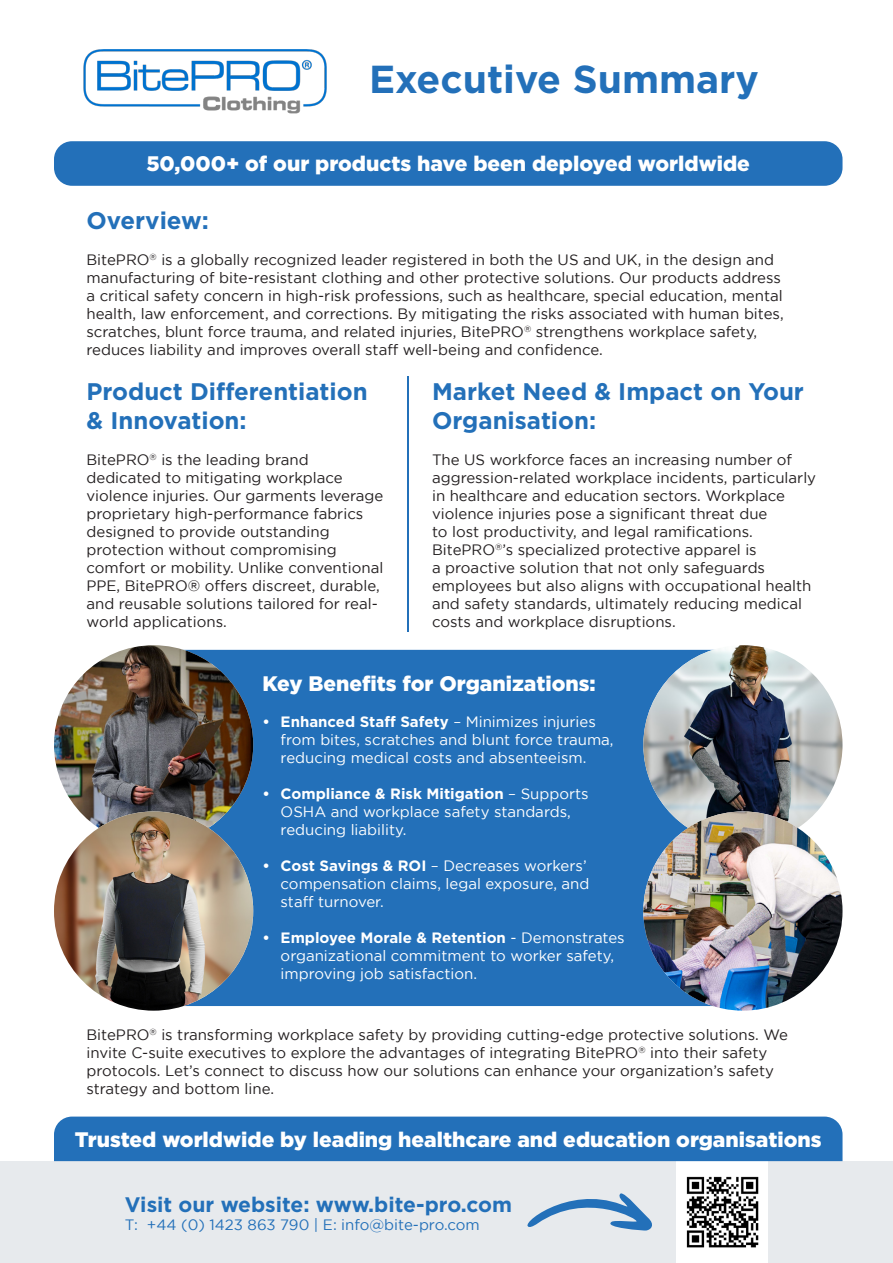
<style>
.page{position:relative;width:893px;height:1263px;background:#fff}
.page>*{position:absolute;margin:0;border:0;box-sizing:border-box;transform-origin:0 0}
.Paragraph_Style_1{font:700 39px "Gotham";color:#2370b9}
.Paragraph_Style_1-2{font:700 24px/28.8px "Gotham";color:#2370b9}
.Paragraph_Style_1-3{font:900 21px "Gotham";color:#fff}
.Paragraph_Style_1-4{font:700 21px "Gotham";color:#2370b9}
.Paragraph_Style_1-5{font:15px/18px "Gotham";color:#231f20}
.t1{font:15px/18px "Gotham";color:#fff}
.Paragraph_Style_1-6{font:15px "Gotham";color:#2370b9}
.s1{font-weight:700}
</style>
<div class="page">
<div style="left:54px;top:141px;width:788px;height:45px;background:#2370b9;border-radius:18px"></div>
<img style="left:83px;top:49px;width:244px;height:65px">
<div style="left:150px;top:650px;width:593px;height:356px;background:#2370b9;border-radius:18px"></div>
<div style="left:0;top:1161px;width:893px;height:102px;background:#e7eaed"></div>
<hr style="left:407px;top:376px;width:1px;height:255px;background:#2370b9">
<img style="left:643px;top:645px;width:199px;height:193px">
<img style="left:643px;top:811px;width:199px;height:200px;border-radius:100px">
<div style="left:677px;top:1161px;width:91px;height:102px;background:#fff"></div>
<img style="left:686px;top:1176px;width:73px;height:72px">
<svg style="left:527px;top:1193px;width:125px;height:38px"></svg>
<img style="left:54px;top:645px;width:199px;height:199px;border-radius:100px">
<img style="left:54px;top:811px;width:199px;height:200px;border-radius:100px">
<div style="left:54px;top:1116px;width:788px;height:45px;background:#2370b9"></div>
<p class="Paragraph_Style_1" style="left:369px;top:57px;width:391px">Executive Summary</p>
<p class="Paragraph_Style_1-3" style="left:146px;top:152px;width:605px">50,000+ of our products have been deployed worldwide</p>
<p class="Paragraph_Style_1-2" style="left:86px;top:206px;width:124px">Overview:</p>
<p class="Paragraph_Style_1-5" style="left:86px;top:251px;width:699px">BitePRO<sup>®</sup> is a globally recognized leader registered in both the US and UK, in the design and manufacturing of bite-resistant clothing and other protective solutions. Our products address a critical safety concern in high-risk professions, such as healthcare, special education, mental health, law enforcement, and corrections. By mitigating the risks associated with human bites, scratches, blunt force trauma, and related injuries, BitePRO<sup>®</sup> strengthens workplace safety, reduces liability and improves overall staff well-being and confidence.</p>
<p class="Paragraph_Style_1-2" style="left:432px;top:377px;width:373px">Market Need &amp; Impact on Your<br>Organisation:</p>
<p class="Paragraph_Style_1-5" style="left:432px;top:451px;width:386px">The US workforce faces an increasing number of aggression-related workplace incidents, particularly in healthcare and education sectors. Workplace violence injuries pose a significant threat due<br>to lost productivity, and legal ramifications.<br>BitePRO<sup>®</sup>’s specialized protective apparel is<br>a proactive solution that not only safeguards employees but also aligns with occupational health and safety standards, ultimately reducing medical costs and workplace disruptions.</p>
<p class="Paragraph_Style_1-2" style="left:86px;top:377px;width:283px">Product Differentiation &amp; Innovation:</p>
<p class="Paragraph_Style_1-5" style="left:86px;top:451px;width:298px">BitePRO<sup>®</sup> is the leading brand dedicated to mitigating workplace violence injuries. Our garments leverage proprietary high-performance fabrics designed to provide outstanding protection without compromising comfort or mobility. Unlike conventional PPE, BitePRO® offers discreet, durable, and reusable solutions tailored for real&shy;world applications.</p>
<p class="Paragraph_Style_1-3" style="left:263px;top:671px;width:335px">Key Benefits for Organizations:</p>
<p class="t1" style="left:281px;top:712px;width:334px;text-indent:-18px"><span class="s1">• Enhanced Staff Safety</span> – Minimizes injuries from bites, scratches and blunt force trauma, reducing medical costs and absenteeism.</p>
<p class="t1" style="left:281px;top:784px;width:310px;text-indent:-18px"><span class="s1">• Compliance &amp; Risk Mitigation</span> – Supports<br>OSHA and workplace safety standards, reducing liability.</p>
<p class="t1" style="left:281px;top:856px;width:310px;text-indent:-18px"><span class="s1">• Cost Savings &amp; ROI</span> – Decreases workers’ compensation claims, legal exposure, and staff turnover.</p>
<p class="t1" style="left:281px;top:928px;width:346px;text-indent:-18px"><span class="s1">• Employee Morale &amp; Retention</span> - Demonstrates organizational commitment to worker safety, improving job satisfaction.</p>
<p class="Paragraph_Style_1-5" style="left:86px;top:1026px;width:703px">BitePRO<sup>®</sup> is transforming workplace safety by providing cutting-edge protective solutions. We invite C-suite executives to explore the advantages of integrating BitePRO<sup>®</sup> into their safety protocols. Let’s connect to discuss how our solutions can enhance your organization’s safety strategy and bottom line.</p>
<p class="Paragraph_Style_1-3" style="left:75px;top:1127px;width:748px">Trusted worldwide by leading healthcare and education organisations</p>
<p class="Paragraph_Style_1-4" style="left:125px;top:1193px;width:388px">Visit our website: www.bite-pro.com</p>
<p class="Paragraph_Style_1-6" style="left:125px;top:1217px;width:356px">T: +44 (0) 1423 863 790 | E: info@bite-pro.com</p>
</div>
